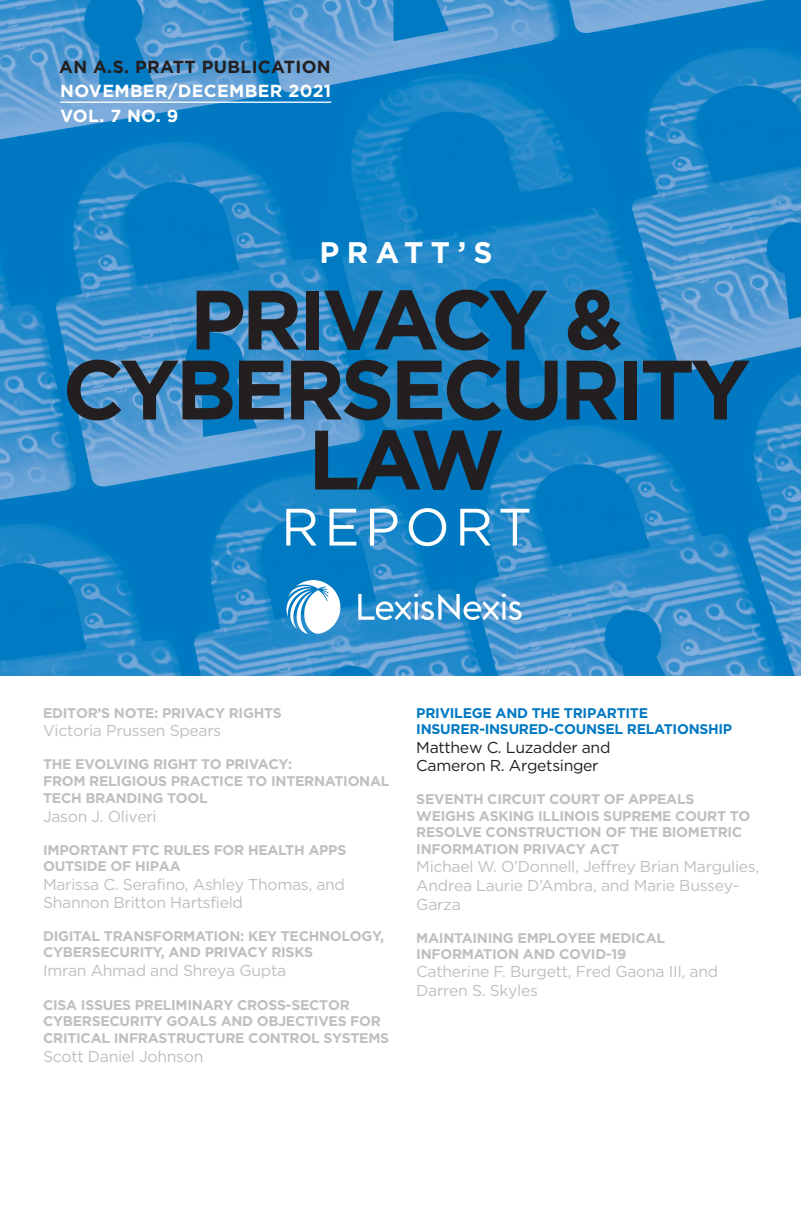
<style>
.page{position:relative;width:801px;height:1213px;background:#fff}
.page>*{position:absolute;margin:0;border:0;box-sizing:border-box;transform-origin:0 0}
.t1{font:700 84px/70px "Gotham";letter-spacing:-.05em;color:#231f20;text-align:center}
.t2{font:52.5px "Gotham";letter-spacing:.1em;color:#fff}
.t3{font:700 29.75px "Gotham";letter-spacing:.25em;color:#fff}
.t4{font:700 17.5px/24.5px "Gotham";letter-spacing:.02em;color:#fff}
.t5{font:700 17.5px "Gotham";letter-spacing:.02em;color:#231f20}
.t6{font:15.75px/18.2px "Gotham";letter-spacing:-.02em;color:#bfbfbf}
.t7{font:15.75px/18.2px "Gotham";letter-spacing:-.02em;color:#231f20}
.t8{font:700 14px/16.8px "Gotham";letter-spacing:-.02em;color:#bfbfbf}
.t9{font:700 14px/16.1px "Gotham";letter-spacing:-.02em;color:#0079c2}
</style>
<div class="page">
<img style="left:0;top:0;width:800px;height:676px">
<hr style="left:60px;top:102px;width:271px;height:1px;background:#fff">
<img style="left:249px;top:555px;width:314px;height:104px">
<p class="t5" style="left:59px;top:55px;width:273px">AN A.S. PRATT PUBLICATION</p>
<p class="t4" style="left:60px;top:79px;width:272px">NOVEMBER/DECEMBER 2021<br>VOL. 7 NO. 9</p>
<h3 class="t3" style="left:319px;top:232px;width:174px">PRATT’S</h3>
<h1 class="t1" style="left:62px;top:284px;width:689px">PRIVACY &amp;<br>CYBERSECURITY<br>LAW</h1>
<h2 class="t2" style="left:281px;top:498px;width:252px">REPORT</h2>
<p class="t8" style="left:43px;top:705px;width:240px">EDITOR’S NOTE: PRIVACY RIGHTS</p>
<p class="t6" style="left:43px;top:721px;width:180px">Victoria Prussen Spears</p>
<p class="t8" style="left:43px;top:755px;width:348px">THE EVOLVING RIGHT TO PRIVACY:<br>FROM RELIGIOUS PRACTICE TO INTERNATIONAL<br>TECH BRANDING TOOL</p>
<p class="t6" style="left:43px;top:807px;width:115px">Jason J. Oliveri</p>
<p class="t8" style="left:43px;top:842px;width:304px;line-height:16.1px">IMPORTANT FTC RULES FOR HEALTH APPS<br>OUTSIDE OF HIPAA</p>
<p class="t6" style="left:43px;top:875px;width:303px">Marissa C. Serafino, Ashley Thomas, and<br>Shannon Britton Hartsfield</p>
<p class="t8" style="left:43px;top:928px;width:342px">DIGITAL TRANSFORMATION: KEY TECHNOLOGY,<br>CYBERSECURITY, AND PRIVACY RISKS</p>
<p class="t6" style="left:43px;top:961px;width:245px">Imran Ahmad and Shreya Gupta</p>
<p class="t8" style="left:43px;top:996px;width:347px">CISA ISSUES PRELIMINARY CROSS-SECTOR<br>CYBERSECURITY GOALS AND OBJECTIVES FOR<br>CRITICAL INFRASTRUCTURE CONTROL SYSTEMS</p>
<p class="t6" style="left:43px;top:1047px;width:162px">Scott Daniel Johnson</p>
<p class="t9" style="left:416px;top:705px;width:317px">PRIVILEGE AND THE TRIPARTITE<br>INSURER-INSURED-COUNSEL RELATIONSHIP</p>
<p class="t7" style="left:416px;top:738px;width:196px">Matthew C. Luzadder and<br>Cameron R. Argetsinger</p>
<p class="t8" style="left:416px;top:791px;width:335px">SEVENTH CIRCUIT COURT OF APPEALS WEIGHS ASKING ILLINOIS SUPREME COURT TO RESOLVE CONSTRUCTION OF THE BIOMETRIC INFORMATION PRIVACY ACT</p>
<p class="t6" style="left:416px;top:857px;width:344px">Michael W. O’Donnell, Jeffrey Brian Margulies,<br>Andrea Laurie D’Ambra, and Marie Bussey-<br>Garza</p>
<p class="t8" style="left:416px;top:930px;width:250px;line-height:16.1px">MAINTAINING EMPLOYEE MEDICAL<br>INFORMATION AND COVID-19</p>
<p class="t6" style="left:416px;top:962px;width:303px">Catherine F. Burgett, Fred Gaona III, and<br>Darren S. Skyles</p>
</div>
